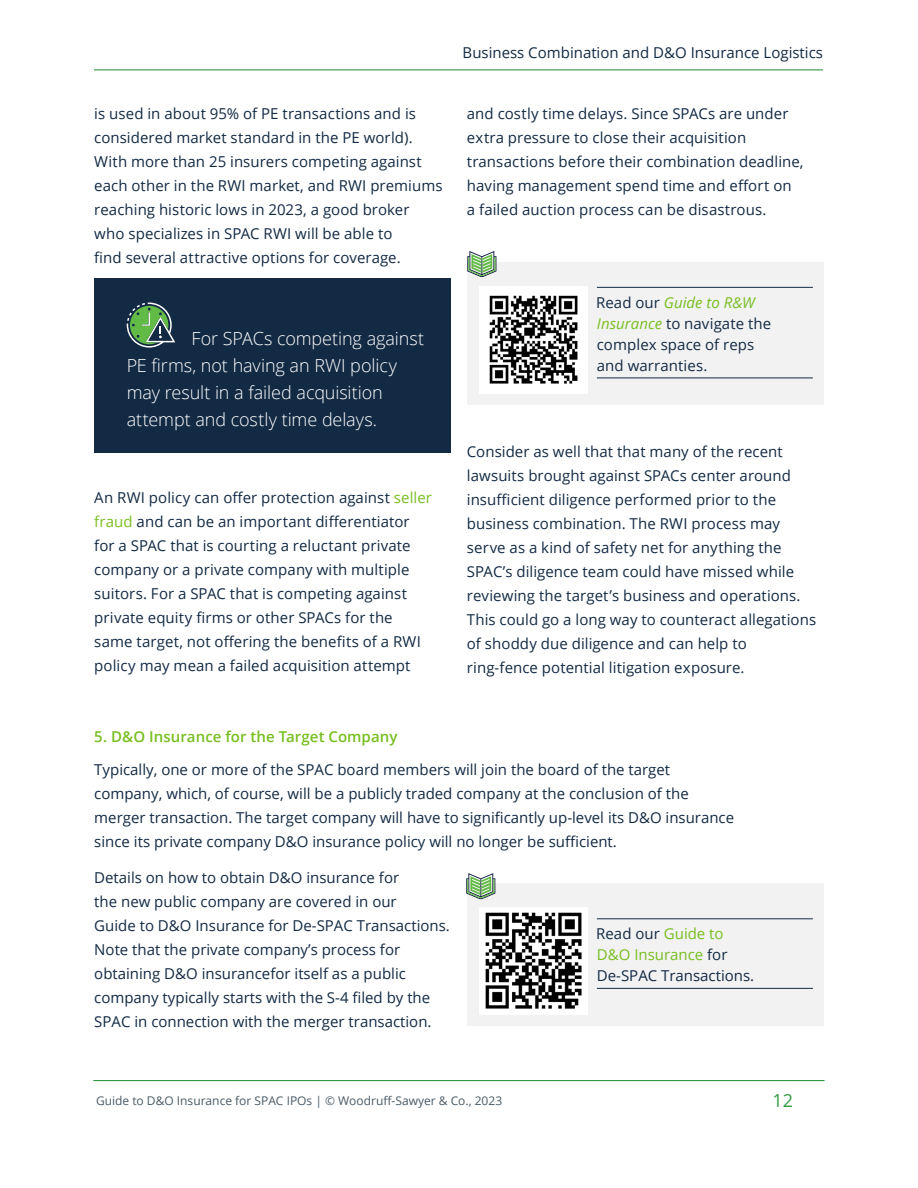
<style>
.page{position:relative;width:918px;height:1188px;background:#fff}
.page>*{position:absolute;margin:0;border:0;box-sizing:border-box;transform-origin:0 0}
.t1{font:300 18px/27px "Open Sans";letter-spacing:-.005em;color:#fff}
.t2{font:18px "Open Sans";color:#319b42}
.t3{font:15px/24px "Open Sans";color:#132a44}
.t4{font:600 15px "Open Sans";letter-spacing:.005em;color:#78be20}
.t5{font:12px "Open Sans";color:#495a66}
.s1{color:#78be20}
.s2{font-style:italic;color:#78be20}
</style>
<div class="page">
<hr style="left:94px;top:69px;width:729px;height:1px;background:#319b42">
<hr style="left:93px;top:1080px;width:732px;height:1px;background:#319b42">
<div style="left:94px;top:278px;width:357px;height:175px;background:#132a44"></div>
<svg style="left:127px;top:303px;width:48px;height:45px"></svg>
<div style="left:467px;top:262px;width:357px;height:143px;background:#f2f2f2"></div>
<hr style="left:597px;top:287px;width:216px;height:1px;background:#132a44">
<hr style="left:597px;top:378px;width:216px;height:1px;background:#132a44">
<img style="left:479px;top:286px;width:108px;height:107px">
<div style="left:467px;top:883px;width:357px;height:143px;background:#f2f2f2"></div>
<hr style="left:597px;top:918px;width:216px;height:1px;background:#132a44">
<hr style="left:597px;top:988px;width:216px;height:1px;background:#132a44">
<img style="left:479px;top:907px;width:108px;height:107px">
<svg style="left:466px;top:873px;width:29px;height:26px"></svg>
<svg style="left:467px;top:251px;width:29px;height:26px"></svg>
<p class="t3" style="left:94px;top:102px;width:350px">is used in about 95% of PE transactions and is considered market standard in the PE world).<br>With more than 25 insurers competing against each other in the RWI market, and RWI premiums reaching historic lows in 2023, a good broker who specializes in SPAC RWI will be able to<br>find several attractive options for coverage.</p>
<p class="t1" style="left:127px;top:325px;width:299px;text-indent:65px">For SPACs competing against<br>PE firms, not having an RWI policy may result in a failed acquisition attempt and costly time delays.</p>
<p class="t3" style="left:94px;top:486px;width:339px">An RWI policy can offer protection against <span class="s1">seller fraud</span> and can be an important differentiator for a SPAC that is courting a reluctant private company or a private company with multiple suitors. For a SPAC that is competing against private equity firms or other SPACs for the same target, not offering the benefits of a RWI policy may mean a failed acquisition attempt</p>
<p class="t3" style="left:463px;top:40px;width:362px">Business Combination and D&amp;O Insurance Logistics</p>
<p class="t3" style="left:467px;top:102px;width:338px">and costly time delays. Since SPACs are under extra pressure to close their acquisition transactions before their combination deadline, having management spend time and effort on a failed auction process can be disastrous.</p>
<p class="t3" style="left:596px;top:292px;width:177px;line-height:21px">Read our <span class="s2">Guide to R&amp;W<br>Insurance</span> to navigate the complex space of reps and warranties.</p>
<p class="t3" style="left:467px;top:439px;width:351px">Consider as well that that many of the recent lawsuits brought against SPACs center around insufficient diligence performed prior to the business combination. The RWI process may serve as a kind of safety net for anything the SPAC’s diligence team could have missed while reviewing the target’s business and operations.<br>This could go a long way to counteract allegations of shoddy due diligence and can help to ring-fence potential litigation exposure.</p>
<p class="t4" style="left:94px;top:727px;width:305px">5. D&amp;O Insurance for the Target Company</p>
<p class="t3" style="left:94px;top:757px;width:641px">Typically, one or more of the SPAC board members will join the board of the target company, which, of course, will be a publicly traded company at the conclusion of the merger transaction. The target company will have to significantly up-level its D&amp;O insurance since its private company D&amp;O insurance policy will no longer be sufficient.</p>
<p class="t3" style="left:94px;top:865px;width:357px">Details on how to obtain D&amp;O insurance for<br>the new public company are covered in our<br>Guide to D&amp;O Insurance for De-SPAC Transactions.<br>Note that the private company’s process for obtaining D&amp;O insurancefor itself as a public company typically starts with the S-4 filed by the SPAC in connection with the merger transaction.</p>
<p class="t3" style="left:596px;top:923px;width:160px;line-height:21px">Read our <span class="s1">Guide to<br>D&amp;O Insurance</span> for<br>De-SPAC Transactions.</p>
<p class="t5" style="left:96px;top:1093px;width:408px">Guide to D&amp;O Insurance for SPAC IPOs | © Woodruff-Sawyer &amp; Co., 2023</p>
<p class="t2" style="left:773px;top:1088px;width:22px">12</p>
</div>
